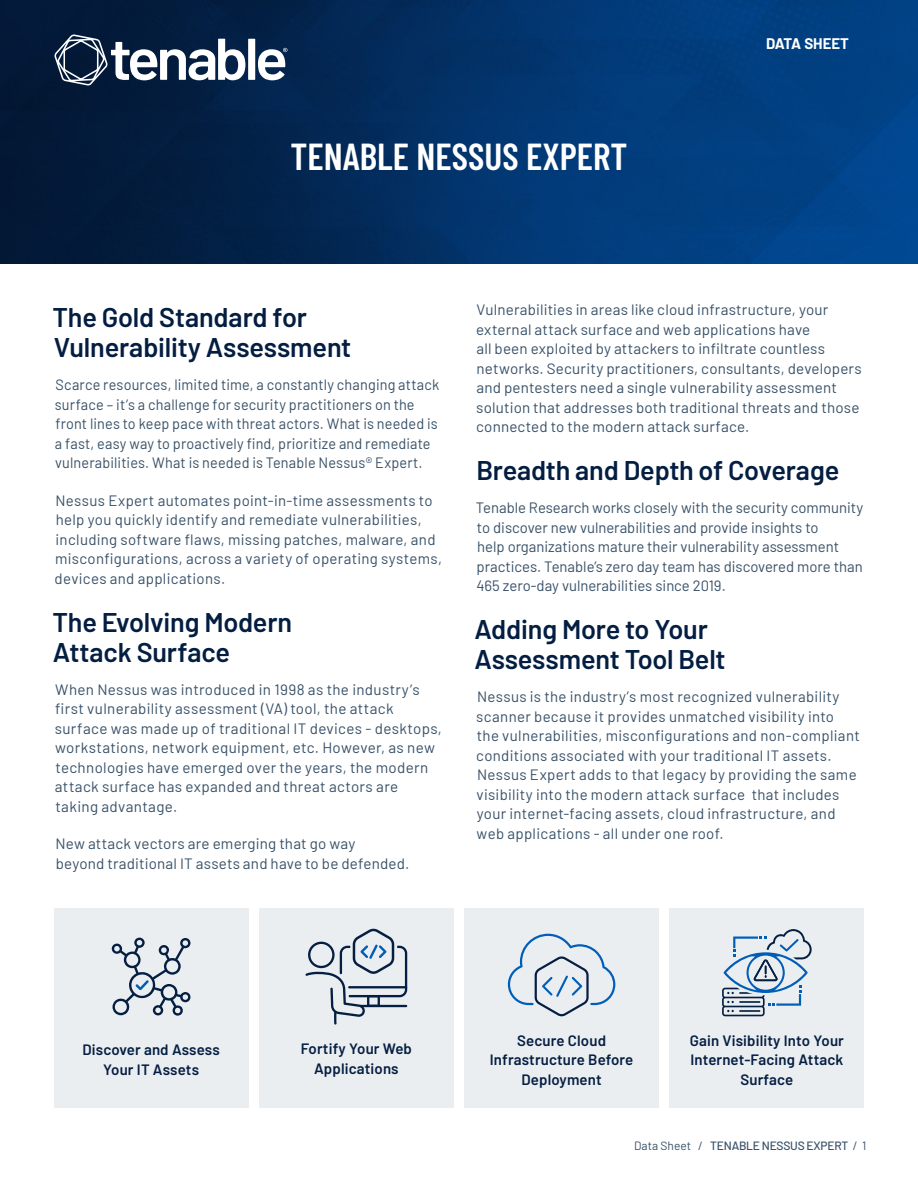
<style>
.page{position:relative;width:918px;height:1188px;background:#fff}
.page>*{position:absolute;margin:0;border:0;box-sizing:border-box;transform-origin:0 0}
.t1{font:600 37.5px "Barlow Condensed";color:#fff}
.t2{font:600 27px/30px "Barlow";letter-spacing:-.01em;color:#041e42}
.Body_Text{font:15px/19.5px "Barlow";letter-spacing:.015em;color:#385168}
.Body_Text-2{font:15px/19.5px "Barlow";letter-spacing:.015em;color:#385168;scale:.96 1}
.t3{font:600 15px/19.5px "Barlow";letter-spacing:.01em;color:#041e42;text-align:center}
.t4{font:700 15px "Barlow";color:#fff}
.t5{font:500 12px "Barlow";letter-spacing:-.02em;color:#385168}
.s1{font-weight:400}
</style>
<div class="page">
<img style="left:0;top:0;width:918px;height:263px">
<svg style="left:54px;top:34px;width:233px;height:52px"></svg>
<div style="left:259px;top:908px;width:194px;height:200px;background:#ebeef0"></div>
<div style="left:54px;top:908px;width:194px;height:200px;background:#ebeef0"></div>
<div style="left:465px;top:908px;width:194px;height:200px;background:#ebeef0"></div>
<div style="left:670px;top:908px;width:194px;height:200px;background:#ebeef0"></div>
<svg style="left:508px;top:934px;width:107px;height:82px"></svg>
<svg style="left:111px;top:938px;width:80px;height:78px"></svg>
<svg style="left:722px;top:929px;width:90px;height:87px"></svg>
<svg style="left:305px;top:928px;width:102px;height:97px"></svg>
<p class="t1" style="left:291px;top:129px;width:338px">TENABLE NESSUS EXPERT</p>
<p class="t4" style="left:766px;top:32px;width:84px">DATA SHEET</p>
<h2 class="t2" style="left:52px;top:300px;width:300px">The Gold Standard for<br>Vulnerability Assessment</h2>
<p class="Body_Text-2" style="left:55px;top:374px;width:402px">Scarce resources, limited time, a constantly changing attack surface – it’s a challenge for security practitioners on the front lines to keep pace with threat actors. What is needed is a fast, easy way to proactively find, prioritize and remediate vulnerabilities. What is needed is Tenable Nessus® Expert.</p>
<p class="Body_Text" style="left:55px;top:489px;width:389px">Nessus Expert automates point-in-time assessments to help you quickly identify and remediate vulnerabilities, including software flaws, missing patches, malware, and misconfigurations, across a variety of operating systems, devices and applications.</p>
<h2 class="t2" style="left:52px;top:605px;width:241px">The Evolving Modern<br>Attack Surface</h2>
<p class="Body_Text" style="left:55px;top:678px;width:389px">When Nessus was introduced in 1998 as the industry’s first vulnerability assessment (VA) tool, the attack surface was made up of traditional IT devices - desktops, workstations, network equipment, etc. However, as new technologies have emerged over the years, the modern attack surface has expanded and threat actors are taking advantage.</p>
<p class="Body_Text" style="left:56px;top:833px;width:355px">New attack vectors are emerging that go way<br>beyond traditional IT assets and have to be defended.</p>
<p class="Body_Text" style="left:476px;top:299px;width:387px">Vulnerabilities in areas like cloud infrastructure, your external attack surface and web applications have<br>all been exploited by attackers to infiltrate countless networks. Security practitioners, consultants, developers and pentesters need a single vulnerability assessment solution that addresses both traditional threats and those connected to the modern attack surface.</p>
<h2 class="t2" style="left:477px;top:453px;width:364px">Breadth and Depth of Coverage</h2>
<p class="Body_Text" style="left:476px;top:497px;width:389px">Tenable Research works closely with the security community to discover new vulnerabilities and provide insights to<br>help organizations mature their vulnerability assessment practices. Tenable’s zero day team has discovered more than 465 zero-day vulnerabilities since 2019.</p>
<h2 class="t2" style="left:474px;top:612px;width:253px">Adding More to Your<br>Assessment Tool Belt</h2>
<p class="Body_Text" style="left:476px;top:686px;width:385px">Nessus is the industry’s most recognized vulnerability scanner because it provides unmatched visibility into<br>the vulnerabilities, misconfigurations and non-compliant conditions associated with your traditional IT assets.<br>Nessus Expert adds to that legacy by providing the same visibility into the modern attack surface that includes your internet-facing assets, cloud infrastructure, and web applications - all under one roof.</p>
<p class="t3" style="left:82px;top:1039px;width:139px">Discover and Assess<br>Your IT Assets</p>
<p class="t3" style="left:490px;top:1029px;width:145px">Secure Cloud<br>Infrastructure Before<br>Deployment</p>
<p class="t3" style="left:690px;top:1029px;width:156px">Gain Visibility Into Your<br>Internet-Facing Attack<br>Surface</p>
<p class="t3" style="left:301px;top:1038px;width:113px">Fortify Your Web<br>Applications</p>
<p class="t5" style="left:634px;top:1137px;width:234px"><span class="s1">Data Sheet /</span> TENABLE NESSUS EXPERT <span class="s1">/ 1</span></p>
</div>
